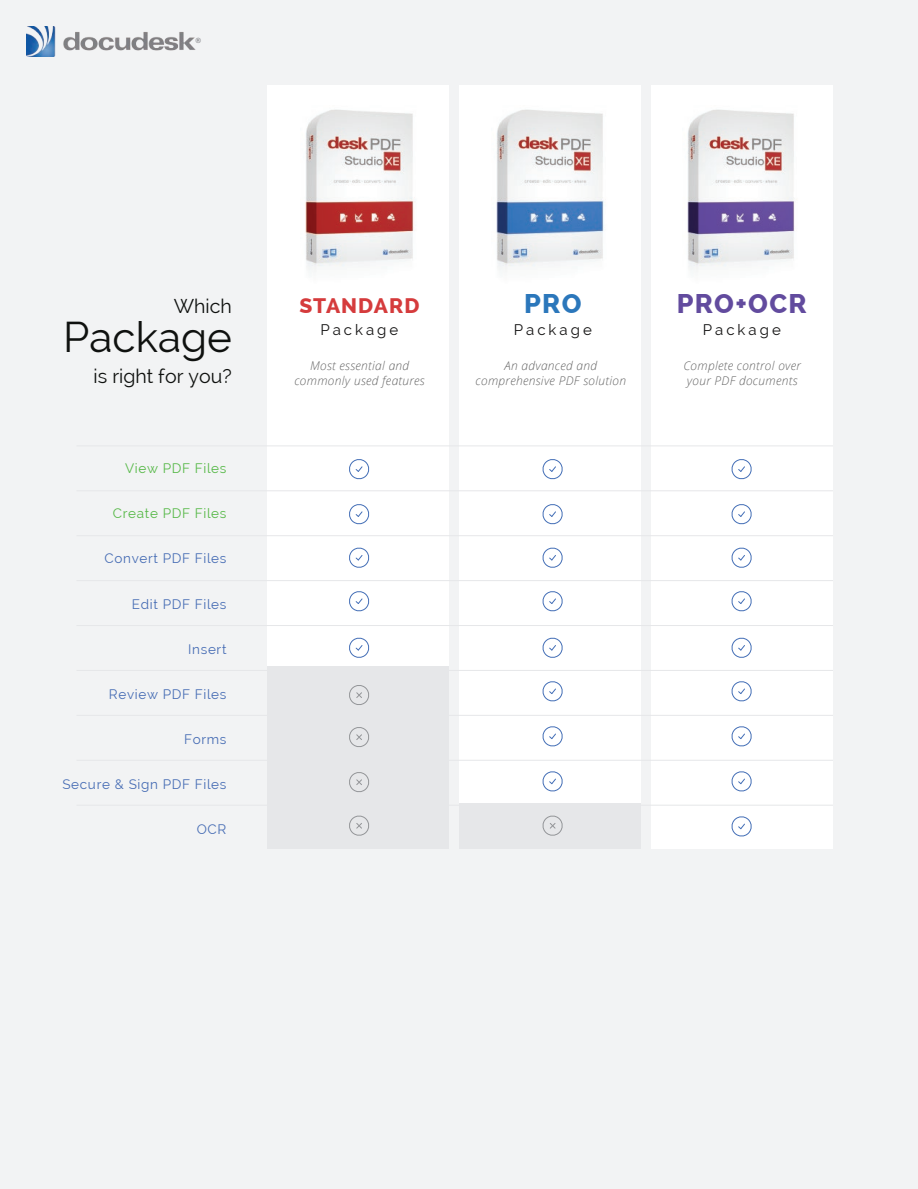
<style>
.page{position:relative;width:918px;height:1189px;background:#fff}
.page>*{position:absolute;margin:0;border:0;box-sizing:border-box;transform-origin:0 0}
.t1{font:42.15px "Raleway";color:#0f110f}
.t2{font:800 27px "Raleway";letter-spacing:.05em;color:#624b9e}
.t3{font:800 27px "Raleway";color:#2b77bb}
.t4{font:800 21px "Raleway";letter-spacing:.05em;color:#d53b3c}
.t5{font:19.65px "Raleway";color:#0f110f}
.t6{font:15px "Raleway";letter-spacing:.2em;color:#151414}
.t7{font:13.5px "Raleway";letter-spacing:.05em;color:#466cb4}
.t8{font:13.5px "Raleway";letter-spacing:.05em;color:#56b847}
.t9{font:italic 300 12px/15px "Open Sans";letter-spacing:.025em;color:#656565;text-align:center}
.t10{font:7.35px "Roboto";color:#808085}
</style>
<div class="page">
<div style="left:0;top:0;width:918px;height:1188px;background:#f2f3f4"></div>
<div style="left:459px;top:185px;width:182px;height:663px;background:#e6e7e9"></div>
<div style="left:268px;top:185px;width:181px;height:663px;background:#e6e7e9"></div>
<div style="left:459px;top:85px;width:182px;height:717px;background:#fff"></div>
<div style="left:651px;top:85px;width:182px;height:763px;background:#fff"></div>
<div style="left:268px;top:85px;width:181px;height:580px;background:#fff"></div>
<hr style="left:76px;top:445px;width:757px;height:1px;background:#e6e7e9">
<hr style="left:76px;top:490px;width:757px;height:1px;background:#e6e7e9">
<hr style="left:76px;top:535px;width:757px;height:1px;background:#e6e7e9">
<hr style="left:76px;top:580px;width:757px;height:1px;background:#e6e7e9">
<hr style="left:76px;top:625px;width:757px;height:1px;background:#e6e7e9">
<hr style="left:76px;top:670px;width:757px;height:1px;background:#e6e7e9">
<hr style="left:76px;top:715px;width:757px;height:1px;background:#e6e7e9">
<hr style="left:76px;top:759px;width:757px;height:1px;background:#e6e7e9">
<hr style="left:76px;top:804px;width:757px;height:1px;background:#e6e7e9">
<svg style="left:349px;top:459px;width:21px;height:21px"></svg>
<svg style="left:542px;top:459px;width:21px;height:21px"></svg>
<svg style="left:731px;top:459px;width:21px;height:21px"></svg>
<svg style="left:349px;top:504px;width:21px;height:21px"></svg>
<svg style="left:542px;top:504px;width:21px;height:21px"></svg>
<svg style="left:731px;top:504px;width:21px;height:21px"></svg>
<svg style="left:349px;top:547px;width:21px;height:21px"></svg>
<svg style="left:542px;top:547px;width:21px;height:21px"></svg>
<svg style="left:731px;top:547px;width:21px;height:21px"></svg>
<svg style="left:349px;top:591px;width:21px;height:21px"></svg>
<svg style="left:542px;top:591px;width:21px;height:21px"></svg>
<svg style="left:731px;top:591px;width:21px;height:21px"></svg>
<svg style="left:349px;top:637px;width:21px;height:21px"></svg>
<svg style="left:542px;top:637px;width:21px;height:21px"></svg>
<svg style="left:731px;top:637px;width:21px;height:21px"></svg>
<svg style="left:542px;top:681px;width:21px;height:21px"></svg>
<svg style="left:731px;top:681px;width:21px;height:21px"></svg>
<svg style="left:542px;top:726px;width:21px;height:21px"></svg>
<svg style="left:731px;top:726px;width:21px;height:21px"></svg>
<svg style="left:542px;top:771px;width:21px;height:21px"></svg>
<svg style="left:731px;top:771px;width:21px;height:21px"></svg>
<svg style="left:731px;top:816px;width:21px;height:21px"></svg>
<svg style="left:349px;top:685px;width:20px;height:20px"></svg>
<svg style="left:349px;top:727px;width:20px;height:20px"></svg>
<svg style="left:349px;top:772px;width:20px;height:20px"></svg>
<svg style="left:349px;top:815px;width:20px;height:21px"></svg>
<img style="left:305px;top:109px;width:109px;height:162px">
<img style="left:687px;top:109px;width:108px;height:162px">
<img style="left:496px;top:109px;width:108px;height:162px">
<svg style="left:542px;top:815px;width:21px;height:21px"></svg>
<img style="left:26px;top:27px;width:170px;height:29px">
<p class="t10" style="left:195px;top:35px;width:7px">®</p>
<h2 class="t3" style="left:524px;top:288px;width:59px">PRO</h2>
<h2 class="t2" style="left:677px;top:288px;width:132px">PRO+OCR</h2>
<h3 class="t4" style="left:299px;top:293px;width:122px">STANDARD</h3>
<h3 class="t5" style="left:174px;top:294px;width:60px">Which</h3>
<h1 class="t1" style="left:63px;top:312px;width:170px">Package</h1>
<h3 class="t5" style="left:94px;top:364px;width:140px">is right for you?</h3>
<p class="t9" style="left:294px;top:358px;width:132px">Most essential and commonly used features</p>
<p class="t9" style="left:476px;top:358px;width:152px">An advanced and comprehensive PDF solution</p>
<p class="t9" style="left:683px;top:358px;width:119px;text-align:left">Complete control over your PDF documents</p>
<p class="t6" style="left:320px;top:321px;width:79px">Package</p>
<p class="t6" style="left:514px;top:321px;width:79px">Package</p>
<p class="t6" style="left:703px;top:321px;width:79px">Package</p>
<p class="t8" style="left:125px;top:460px;width:103px">View PDF Files</p>
<p class="t8" style="left:113px;top:505px;width:115px">Create PDF Files</p>
<p class="t7" style="left:105px;top:550px;width:123px">Convert PDF Files</p>
<p class="t7" style="left:132px;top:595px;width:96px">Edit PDF Files</p>
<p class="t7" style="left:188px;top:640px;width:40px">Insert</p>
<p class="t7" style="left:109px;top:685px;width:119px">Review PDF Files</p>
<p class="t7" style="left:184px;top:730px;width:44px">Forms</p>
<p class="t7" style="left:62px;top:775px;width:166px">Secure &amp; Sign PDF Files</p>
<p class="t7" style="left:197px;top:820px;width:31px">OCR</p>
</div>
